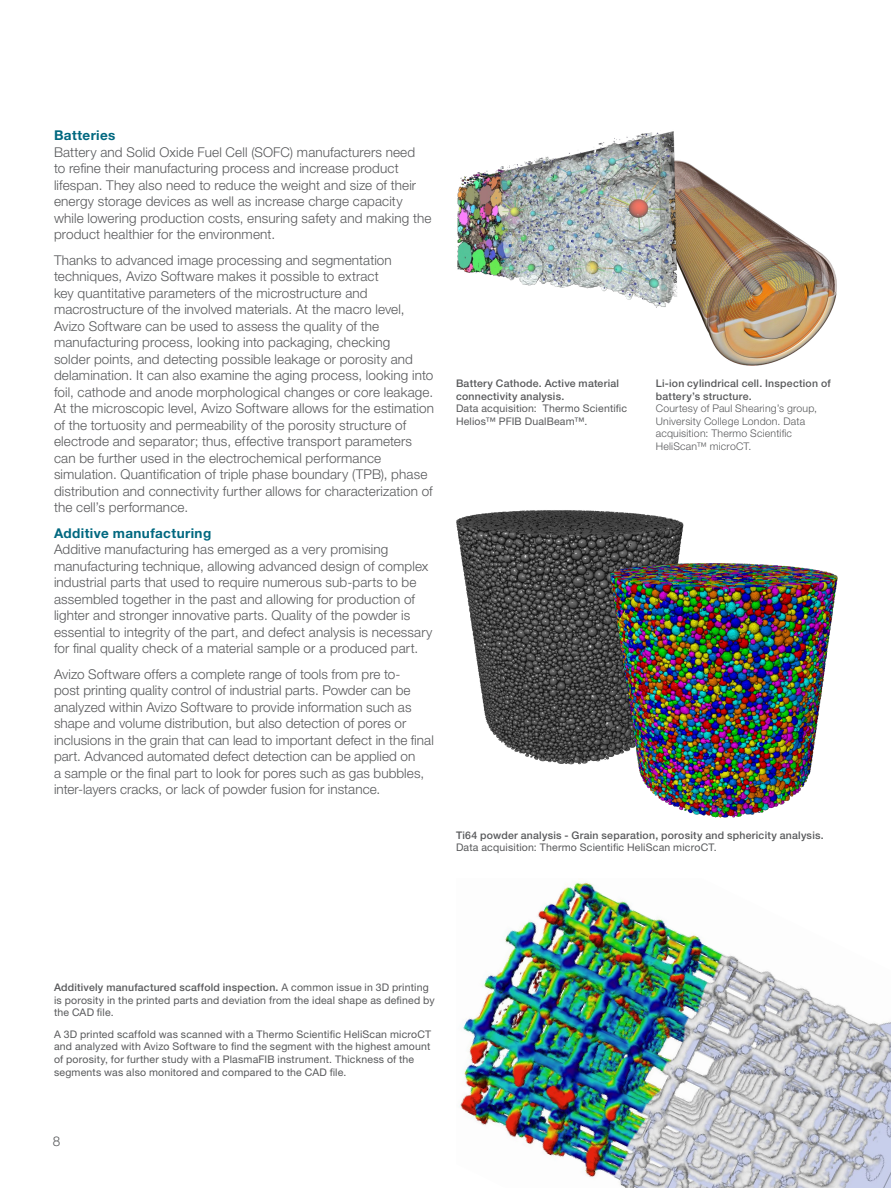
<style>
.page{position:relative;width:891px;height:1188px;background:#fff}
.page>*{position:absolute;margin:0;border:0;box-sizing:border-box;transform-origin:0 0}
.t1{font:300 13.5px/16.5px "Helvetica Neue LT Pro";letter-spacing:.01em;color:#58595b}
.t2{font:700 13.5px "Helvetica Neue LT Pro";letter-spacing:.03em;color:#006880}
.t3{font:10.5px/12.6px "Helvetica Neue LT Pro";letter-spacing:.02em;color:#58595b}
.t4{font:500 10.5px/12.6px "Helvetica Neue LT Pro";letter-spacing:.02em;color:#58595b}
.t5{font:300 10.5px/12.6px "Helvetica Neue LT Pro";letter-spacing:.02em;color:#58595b}
.s1{font-weight:500}
</style>
<div class="page">
<img style="left:456px;top:510px;width:228px;height:255px">
<img style="left:602px;top:556px;width:236px;height:262px">
<img style="left:459px;top:881px;width:432px;height:307px">
<img style="left:680px;top:160px;width:157px;height:206px">
<img style="left:457px;top:131px;width:223px;height:177px">
<p class="t2" style="left:54px;top:127px;width:63px">Batteries</p>
<p class="t1" style="left:54px;top:144px;width:379px">Battery and Solid Oxide Fuel Cell (SOFC) manufacturers need<br>to refine their manufacturing process and increase product lifespan. They also need to reduce the weight and size of their energy storage devices as well as increase charge capacity while lowering production costs, ensuring safety and making the product healthier for the environment.</p>
<p class="t1" style="left:54px;top:252px;width:382px">Thanks to advanced image processing and segmentation techniques, Avizo Software makes it possible to extract<br>key quantitative parameters of the microstructure and macrostructure of the involved materials. At the macro level, Avizo Software can be used to assess the quality of the manufacturing process, looking into packaging, checking<br>solder points, and detecting possible leakage or porosity and delamination. It can also examine the aging process, looking into foil, cathode and anode morphological changes or core leakage.<br>At the microscopic level, Avizo Software allows for the estimation of the tortuosity and permeability of the porosity structure of electrode and separator; thus, effective transport parameters can be further used in the electrochemical performance simulation. Quantification of triple phase boundary (TPB), phase distribution and connectivity further allows for characterization of the cell’s performance.</p>
<p class="t2" style="left:54px;top:525px;width:159px">Additive manufacturing</p>
<p class="t1" style="left:54px;top:541px;width:380px">Additive manufacturing has emerged as a very promising manufacturing technique, allowing advanced design of complex industrial parts that used to require numerous sub-parts to be assembled together in the past and allowing for production of lighter and stronger innovative parts. Quality of the powder is essential to integrity of the part, and defect analysis is necessary for final quality check of a material sample or a produced part.</p>
<p class="t1" style="left:54px;top:665px;width:381px">Avizo Software offers a complete range of tools from pre to-<br>post printing quality control of industrial parts. Powder can be analyzed within Avizo Software to provide information such as shape and volume distribution, but also detection of pores or inclusions in the grain that can lead to important defect in the final part. Advanced automated defect detection can be applied on<br>a sample or the final part to look for pores such as gas bubbles, inter-layers cracks, or lack of powder fusion for instance.</p>
<p class="t4" style="left:456px;top:377px;width:165px">Battery Cathode. Active material connectivity analysis.</p>
<p class="t3" style="left:456px;top:402px;width:173px">Data acquisition: Thermo Scientific<br>Helios™ PFIB DualBeam™.</p>
<p class="t4" style="left:656px;top:377px;width:176px">Li-ion cylindrical cell. Inspection of battery’s structure.</p>
<p class="t5" style="left:656px;top:402px;width:163px">Courtesy of Paul Shearing’s group,<br>University College London. Data acquisition: Thermo Scientific<br>HeliScan™ microCT.</p>
<p class="t4" style="left:456px;top:828px;width:369px">Ti64 powder analysis - Grain separation, porosity and sphericity analysis.</p>
<p class="t3" style="left:456px;top:841px;width:262px">Data acquisition: Thermo Scientific HeliScan microCT.</p>
<p class="t3" style="left:54px;top:981px;width:382px"><span class="s1">Additively manufactured scaffold inspection.</span> A common issue in 3D printing is porosity in the printed parts and deviation from the ideal shape as defined by the CAD file.</p>
<p class="t3" style="left:54px;top:1028px;width:379px">A 3D printed scaffold was scanned with a Thermo Scientific HeliScan microCT and analyzed with Avizo Software to find the segment with the highest amount of porosity, for further study with a PlasmaFIB instrument. Thickness of the segments was also monitored and compared to the CAD file.</p>
<p class="t1" style="left:53px;top:1133px;width:9px">8</p>
</div>
